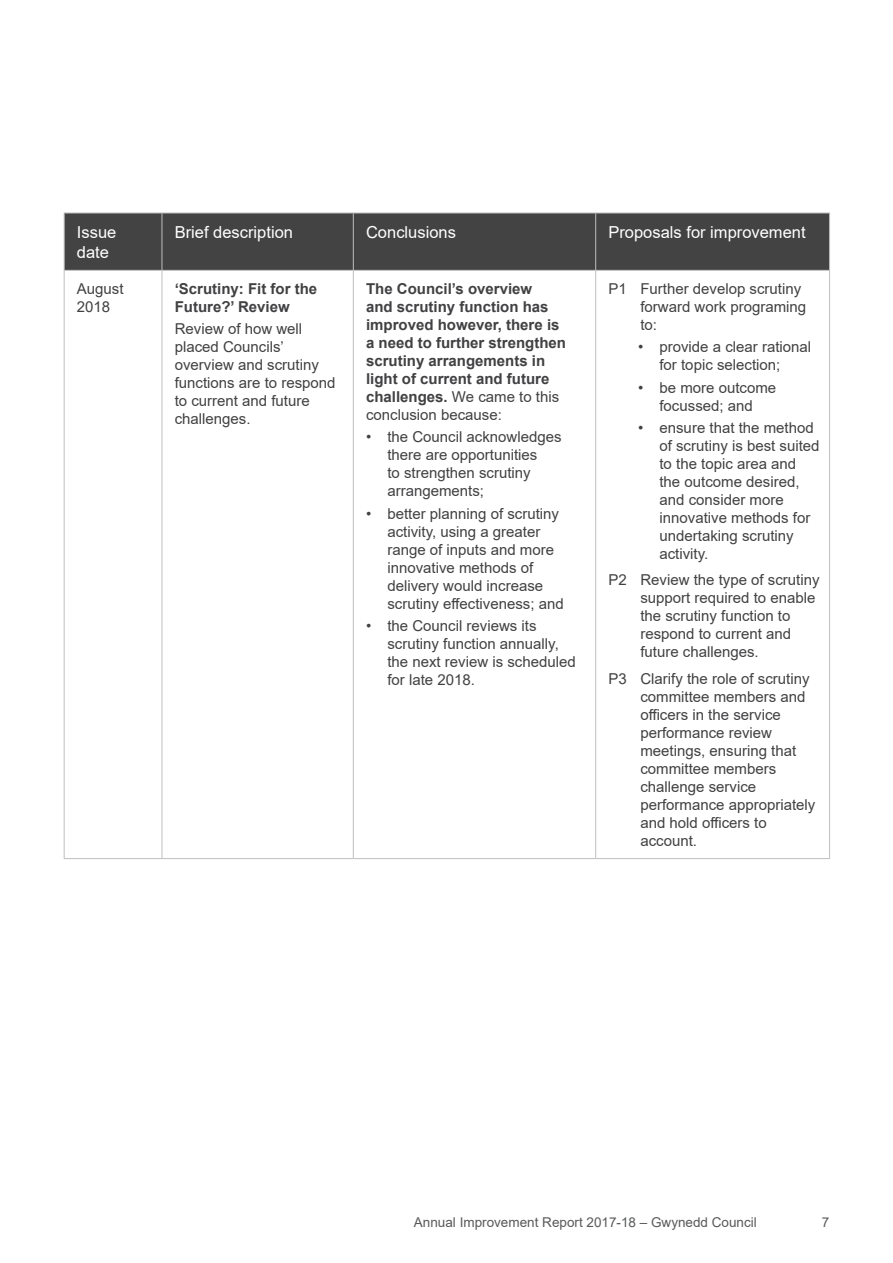
<style>
.page{position:relative;width:893px;height:1263px;background:#fff}
.page>*{position:absolute;margin:0;border:0;box-sizing:border-box;transform-origin:0 0}
.t1{font:16.5px/19.8px "Arial";color:#fff}
.t2{font:15px/18px "Arial";color:#414042}
.t3{font:700 15px/18px "Arial";color:#414042}
.t4{font:13.5px "Arial";color:#58595b}
.s1{font-weight:400}
</style>
<div class="page">
<div style="left:65px;top:214px;width:764px;height:56px;background:#434343"></div>
<hr style="left:64px;top:213px;width:98px;height:1px;background:#bcbec0">
<hr style="left:64px;top:213px;width:1px;height:57px;background:#bcbec0">
<hr style="left:162px;top:213px;width:191px;height:1px;background:#bcbec0">
<hr style="left:162px;top:213px;width:1px;height:57px;background:#bcbec0">
<hr style="left:353px;top:213px;width:243px;height:1px;background:#bcbec0">
<hr style="left:353px;top:213px;width:1px;height:57px;background:#bcbec0">
<hr style="left:596px;top:213px;width:234px;height:1px;background:#bcbec0">
<hr style="left:595px;top:213px;width:1px;height:57px;background:#bcbec0">
<hr style="left:829px;top:213px;width:1px;height:57px;background:#bcbec0">
<hr style="left:64px;top:270px;width:98px;height:1px;background:#bcbec0">
<hr style="left:64px;top:271px;width:1px;height:587px;background:#bcbec0">
<hr style="left:162px;top:270px;width:191px;height:1px;background:#bcbec0">
<hr style="left:162px;top:271px;width:1px;height:587px;background:#bcbec0">
<hr style="left:353px;top:270px;width:243px;height:1px;background:#bcbec0">
<hr style="left:353px;top:271px;width:1px;height:587px;background:#bcbec0">
<hr style="left:596px;top:270px;width:234px;height:1px;background:#bcbec0">
<hr style="left:595px;top:271px;width:1px;height:587px;background:#bcbec0">
<hr style="left:829px;top:271px;width:1px;height:587px;background:#bcbec0">
<hr style="left:64px;top:858px;width:98px;height:1px;background:#bcbec0">
<hr style="left:162px;top:858px;width:191px;height:1px;background:#bcbec0">
<hr style="left:353px;top:858px;width:243px;height:1px;background:#bcbec0">
<hr style="left:596px;top:858px;width:234px;height:1px;background:#bcbec0">
<p class="t1" style="left:77px;top:222px;width:41px">Issue date</p>
<p class="t1" style="left:175px;top:222px;width:120px">Brief description</p>
<p class="t1" style="left:366px;top:222px;width:91px">Conclusions</p>
<p class="t1" style="left:608px;top:222px;width:199px">Proposals for improvement</p>
<p class="t2" style="left:77px;top:280px;width:48px">August<br>2018</p>
<p class="t3" style="left:175px;top:280px;width:144px">‘Scrutiny: Fit for the<br>Future?’ Review</p>
<p class="t2" style="left:175px;top:320px;width:162px">Review of how well placed Councils’ overview and scrutiny functions are to respond to current and future challenges.</p>
<p class="t3" style="left:366px;top:280px;width:202px">The Council’s overview<br>and scrutiny function has improved however, there is a need to further strengthen scrutiny arrangements in light of current and future challenges. <span class="s1">We came to this conclusion because:</span></p>
<p class="t2" style="left:387px;top:428px;width:176px;text-indent:-21px">• the Council acknowledges there are opportunities<br>to strengthen scrutiny arrangements;</p>
<p class="t2" style="left:387px;top:504px;width:178px;text-indent:-21px">• better planning of scrutiny activity, using a greater range of inputs and more innovative methods of delivery would increase scrutiny effectiveness; and</p>
<p class="t2" style="left:387px;top:616px;width:190px;text-indent:-21px">• the Council reviews its scrutiny function annually, the next review is scheduled for late 2018.</p>
<p class="t2" style="left:640px;top:280px;width:167px;text-indent:-32px">P1 Further develop scrutiny forward work programing to:</p>
<p class="t2" style="left:659px;top:338px;width:153px;text-indent:-21px">• provide a clear rational for topic selection;</p>
<p class="t2" style="left:638px;top:378px;width:139px;text-align:center">• be more outcome focussed; and</p>
<p class="t2" style="left:659px;top:418px;width:162px;text-indent:-21px">• ensure that the method of scrutiny is best suited to the topic area and the outcome desired, and consider more innovative methods for undertaking scrutiny activity.</p>
<p class="t2" style="left:640px;top:571px;width:181px;text-indent:-32px">P2 Review the type of scrutiny support required to enable the scrutiny function to respond to current and future challenges.</p>
<p class="t2" style="left:640px;top:669px;width:177px;text-indent:-32px">P3 Clarify the role of scrutiny committee members and officers in the service performance review meetings, ensuring that committee members challenge service performance appropriately and hold officers to account.</p>
<p class="t4" style="left:414px;top:1213px;width:344px">Annual Improvement Report 2017-18 – Gwynedd Council</p>
<p class="t4" style="left:822px;top:1213px;width:9px">7</p>
</div>
